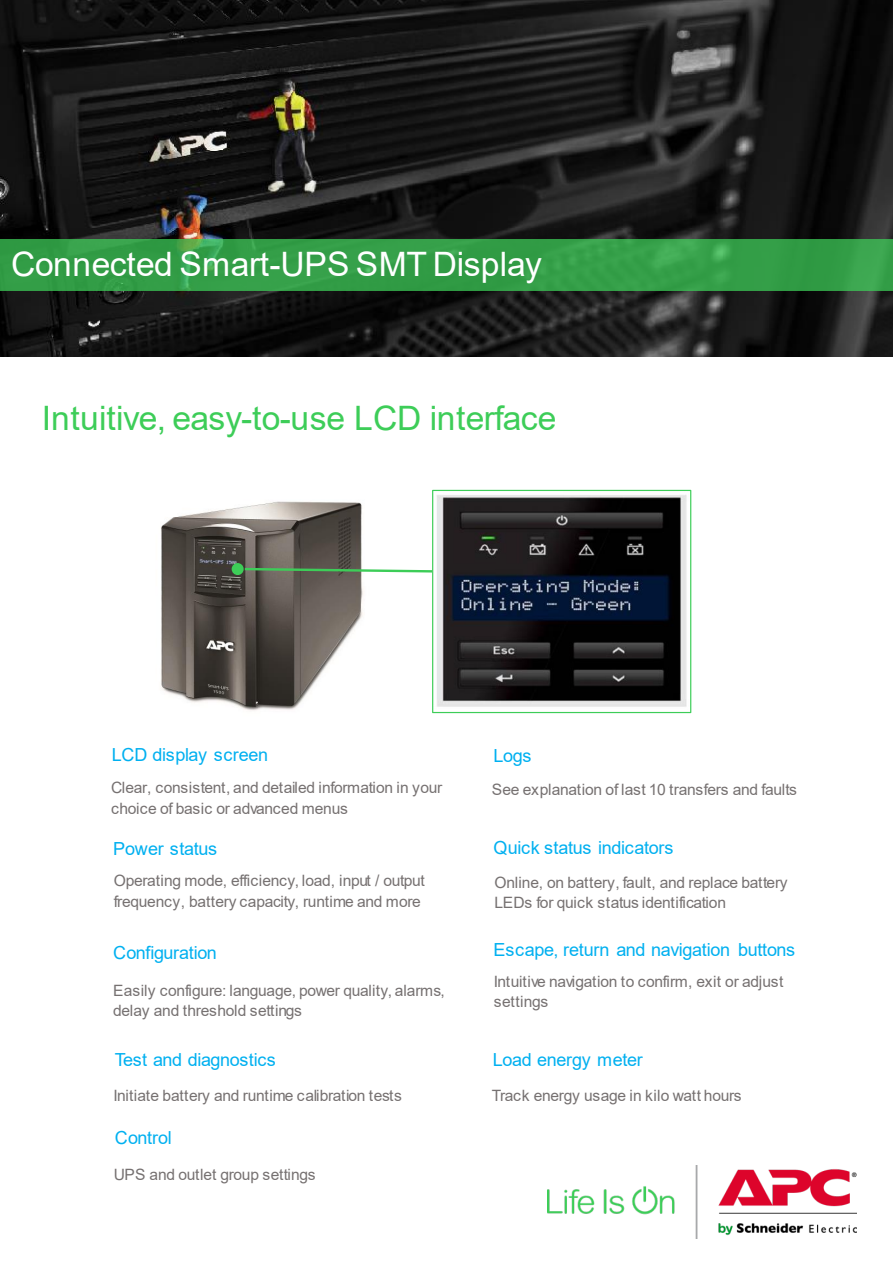
<style>
.page{position:relative;width:893px;height:1263px;background:#fff}
.page>*{position:absolute;margin:0;border:0;box-sizing:border-box;transform-origin:0 0}
.t1{font:33.6px "Arial";color:#3dcd58}
.t2{font:33.6px "Arial";letter-spacing:-.01em;color:#fff}
.t3{font:18px "Arial";letter-spacing:-.02em;color:#00b0f0}
.t4{font:15.6px/20.4px "Arial";letter-spacing:-.02em;color:#767171}
</style>
<div class="page">
<img style="left:0;top:0;width:893px;height:356px">
<img style="left:161px;top:501px;width:202px;height:210px">
<div style="left:0;top:239px;width:893px;height:51px;background:#339e47"></div>
<svg style="left:242px;top:566px;width:190px;height:8px"></svg>
<div style="left:232px;top:563px;width:12px;height:12px;background:#3dcd58;border-radius:50%"></div>
<img style="left:547px;top:1165px;width:310px;height:73px">
<img style="left:437px;top:495px;width:250px;height:212px">
<div style="left:432px;top:490px;width:259px;height:223px;border:1px solid #3dcd58"></div>
<h1 class="t2" style="left:11px;top:241px;width:532px">Connected Smart-UPS SMT Display</h1>
<h1 class="t1" style="left:42px;top:395px;width:516px">Intuitive, easy-to-use LCD interface</h1>
<p class="t3" style="left:112px;top:741px;width:158px">LCD display screen</p>
<p class="t3" style="left:493px;top:743px;width:39px">Logs</p>
<p class="t4" style="left:111px;top:777px;width:333px">Clear, consistent, and detailed information in your choice of basic or advanced menus</p>
<p class="t4" style="left:492px;top:779px;width:307px">See explanation of last 10 transfers and faults</p>
<p class="t3" style="left:113px;top:836px;width:106px">Power status</p>
<p class="t3" style="left:493px;top:835px;width:182px">Quick status indicators</p>
<p class="t4" style="left:114px;top:870px;width:313px">Operating mode, efficiency, load, input / output frequency, battery capacity, runtime and more</p>
<p class="t4" style="left:494px;top:872px;width:295px">Online, on battery, fault, and replace battery<br>LEDs for quick status identification</p>
<p class="t3" style="left:113px;top:940px;width:105px">Configuration</p>
<p class="t3" style="left:493px;top:937px;width:303px">Escape, return and navigation buttons</p>
<p class="t4" style="left:113px;top:979px;width:333px">Easily configure: language, power quality, alarms, delay and threshold settings</p>
<p class="t4" style="left:494px;top:971px;width:291px">Intuitive navigation to confirm, exit or adjust settings</p>
<p class="t3" style="left:115px;top:1046px;width:163px">Test and diagnostics</p>
<p class="t3" style="left:493px;top:1046px;width:151px">Load energy meter</p>
<p class="t4" style="left:113px;top:1085px;width:290px">Initiate battery and runtime calibration tests</p>
<p class="t4" style="left:492px;top:1085px;width:251px">Track energy usage in kilo watt hours</p>
<p class="t3" style="left:115px;top:1125px;width:58px">Control</p>
<p class="t4" style="left:114px;top:1163px;width:204px">UPS and outlet group settings</p>
</div>
